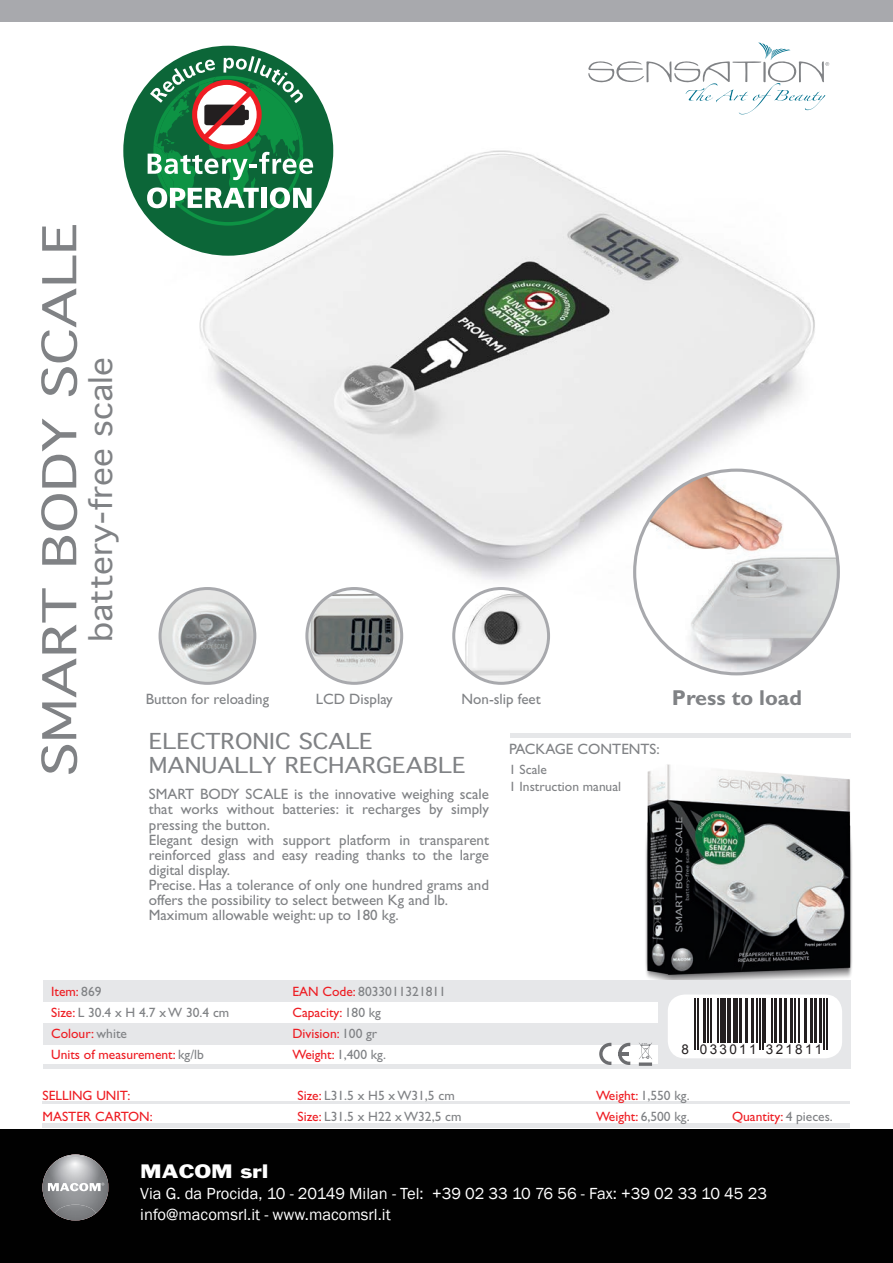
<style>
.page{position:relative;width:893px;height:1263px;background:#fff}
.page>*{position:absolute;margin:0;border:0;box-sizing:border-box;transform-origin:0 0}
.t1{font:45px "Geneva";color:#808285;scale:1.25 1}
.t2{font:30px "Geneva";color:#808285;scale:1.1 1}
.t3{font:700 21.6px "Gill Sans";color:#808285}
.t4{font:21px "Geneva";color:#808285;scale:1.13 1}
.t5{font:18px "Franklin Gothic";color:#fff;scale:1.2 1}
.t6{font:16.5px "Franklin Gothic";color:#fff}
.t7{font:15px/15px "Gill Sans";color:#808285;text-align:justify}
.t8{font:13.5px "Gill Sans";color:#808285}
.t9{font:13.5px "Gill Sans";color:#ee1d23}
.t10{font:13.5px "Arial";letter-spacing:.17em;color:#231f20}
.s1{color:#808285}
.s2{color:#ee1d23}
</style>
<div class="page">
<img style="left:161px;top:119px;width:677px;height:500px">
<img style="left:645px;top:733px;width:207px;height:290px">
<div style="left:0;top:1129px;width:893px;height:134px;background:#010101"></div>
<div style="left:0;top:0;width:893px;height:21px;background:#a8a9ad"></div>
<div style="left:43px;top:980px;width:808px;height:22px;background:#e6e7e9"></div>
<div style="left:43px;top:1023px;width:808px;height:21px;background:#e6e7e9"></div>
<div style="left:43px;top:1064px;width:808px;height:5px;background:#e6e7e9"></div>
<div style="left:658px;top:981px;width:192px;height:86px;background:#e6e7e9"></div>
<div style="left:668px;top:994px;width:174px;height:64px;background:#fff;border-radius:17px"></div>
<div style="left:510px;top:733px;width:340px;height:5px;background:#e6e7e9"></div>
<svg style="left:610px;top:565px;width:23px;height:12px"></svg>
<svg style="left:588px;top:43px;width:241px;height:71px"></svg>
<hr style="left:43px;top:1102px;width:807px;height:2px;background:#e6e7e9">
<hr style="left:43px;top:1123px;width:807px;height:4px;background:#e6e7e9">
<svg style="left:639px;top:1042px;width:13px;height:24px"></svg>
<svg style="left:599px;top:1043px;width:12px;height:22px"></svg>
<svg style="left:618px;top:1043px;width:12px;height:22px"></svg>
<img style="left:160px;top:588px;width:95px;height:95px;border-radius:47px">
<div style="left:159px;top:587px;width:97px;height:98px;border:3px solid #a8a9ad;border-radius:50%"></div>
<img style="left:307px;top:588px;width:95px;height:95px;border-radius:47px">
<div style="left:305px;top:587px;width:98px;height:98px;border:3px solid #a8a9ad;border-radius:50%"></div>
<img style="left:454px;top:588px;width:95px;height:95px;border-radius:47px">
<div style="left:452px;top:587px;width:98px;height:98px;border:3px solid #a8a9ad;border-radius:50%"></div>
<hr style="left:694px;top:999px;width:2px;height:51px;background:#231f20">
<hr style="left:697px;top:999px;width:2px;height:51px;background:#231f20">
<hr style="left:703px;top:999px;width:3px;height:44px;background:#231f20">
<hr style="left:707px;top:999px;width:2px;height:44px;background:#231f20">
<hr style="left:710px;top:999px;width:1px;height:44px;background:#231f20">
<hr style="left:717px;top:999px;width:1px;height:44px;background:#231f20">
<div style="left:720px;top:999px;width:5px;height:44px;background:#231f20"></div>
<hr style="left:727px;top:999px;width:1px;height:44px;background:#231f20">
<hr style="left:730px;top:999px;width:1px;height:44px;background:#231f20">
<hr style="left:734px;top:999px;width:4px;height:44px;background:#231f20">
<hr style="left:739px;top:999px;width:3px;height:44px;background:#231f20">
<hr style="left:745px;top:999px;width:3px;height:44px;background:#231f20">
<hr style="left:751px;top:999px;width:2px;height:44px;background:#231f20">
<hr style="left:756px;top:999px;width:2px;height:44px;background:#231f20">
<hr style="left:759px;top:999px;width:1px;height:51px;background:#231f20">
<hr style="left:762px;top:999px;width:1px;height:51px;background:#231f20">
<hr style="left:765px;top:999px;width:1px;height:44px;background:#231f20">
<hr style="left:772px;top:999px;width:1px;height:44px;background:#231f20">
<hr style="left:774px;top:999px;width:3px;height:44px;background:#231f20">
<hr style="left:779px;top:999px;width:3px;height:44px;background:#231f20">
<hr style="left:784px;top:999px;width:3px;height:44px;background:#231f20">
<hr style="left:790px;top:999px;width:3px;height:44px;background:#231f20">
<hr style="left:794px;top:999px;width:1px;height:44px;background:#231f20">
<hr style="left:798px;top:999px;width:2px;height:44px;background:#231f20">
<hr style="left:804px;top:999px;width:3px;height:44px;background:#231f20">
<hr style="left:810px;top:999px;width:2px;height:44px;background:#231f20">
<hr style="left:814px;top:999px;width:3px;height:44px;background:#231f20">
<hr style="left:819px;top:999px;width:3px;height:44px;background:#231f20">
<hr style="left:824px;top:999px;width:1px;height:51px;background:#231f20">
<hr style="left:826px;top:999px;width:2px;height:51px;background:#231f20">
<svg style="left:43px;top:1154px;width:65px;height:66px"></svg>
<div style="left:123px;top:46px;width:210px;height:210px;background:#0c6638;border-radius:50%"></div>
<svg style="left:147px;top:56px;width:166px;height:170px"></svg>
<img style="left:635px;top:470px;width:203px;height:204px;border-radius:102px">
<p class="t1" style="left:34px;top:777px;width:445px;rotate:-90deg">SMART BODY SCALE</p>
<p class="t2" style="left:84px;top:642px;width:261px;rotate:-90deg">battery-free scale</p>
<p class="t7" style="left:146px;top:692px;width:125px">Button for reloading</p>
<p class="t7" style="left:316px;top:692px;width:78px">LCD Display</p>
<p class="t7" style="left:461px;top:692px;width:81px">Non-slip feet</p>
<p class="t4" style="left:149px;top:730px;width:200px">ELECTRONIC SCALE</p>
<p class="t4" style="left:149px;top:754px;width:282px">MANUALLY RECHARGEABLE</p>
<p class="t7" style="left:149px;top:787px;width:342px">SMART BODY SCALE is the innovative weighing scale that works without batteries: it recharges by simply pressing the button.</p>
<p class="t7" style="left:149px;top:832px;width:342px">Elegant design with support platform in transparent reinforced glass and easy reading thanks to the large digital display.</p>
<p class="t7" style="left:149px;top:877px;width:342px">Precise. Has a tolerance of only one hundred grams and offers the possibility to select between Kg and lb.</p>
<p class="t7" style="left:149px;top:907px;width:251px">Maximum allowable weight: up to 180 kg.</p>
<p class="t7" style="left:509px;top:741px;width:152px">PACKAGE CONTENTS:</p>
<p class="t8" style="left:509px;top:762px;width:39px">1 Scale</p>
<p class="t8" style="left:509px;top:778px;width:113px">1 Instruction manual</p>
<p class="t3" style="left:672px;top:684px;width:132px">Press to load</p>
<p class="t9" style="left:51px;top:983px;width:52px">Item: <span class="s1">869</span></p>
<p class="t8" style="left:51px;top:1004px;width:180px"><span class="s2">Size:</span> L 30.4 x H 4.7 x W 30.4 cm</p>
<p class="t9" style="left:51px;top:1025px;width:77px">Colour: <span class="s1">white</span></p>
<p class="t9" style="left:51px;top:1046px;width:154px">Units of measurement: <span class="s1">kg/lb</span></p>
<p class="t8" style="left:292px;top:983px;width:155px"><span class="s2">EAN Code:</span> 8033011321811</p>
<p class="t9" style="left:292px;top:1004px;width:90px">Capacity: <span class="s1">180 kg</span></p>
<p class="t9" style="left:292px;top:1025px;width:86px">Division: <span class="s1">100 gr</span></p>
<p class="t8" style="left:292px;top:1047px;width:95px"><span class="s2">Weight:</span> 1,400 kg.</p>
<p class="t10" style="left:681px;top:1040px;width:142px">8 033011 321811</p>
<p class="t9" style="left:43px;top:1087px;width:90px">SELLING UNIT:</p>
<p class="t8" style="left:298px;top:1087px;width:159px"><span class="s2">Size:</span> L31.5 x H5 x W31,5 cm</p>
<p class="t8" style="left:596px;top:1087px;width:95px"><span class="s2">Weight:</span> 1,550 kg.</p>
<p class="t9" style="left:43px;top:1108px;width:112px">MASTER CARTON:</p>
<p class="t8" style="left:298px;top:1108px;width:165px"><span class="s2">Size:</span> L31.5 x H22 x W32,5 cm</p>
<p class="t8" style="left:596px;top:1108px;width:95px"><span class="s2">Weight:</span> 6,500 kg.</p>
<p class="t9" style="left:732px;top:1108px;width:102px">Quantity: <span class="s1">4 pieces.</span></p>
<p class="t5" style="left:140px;top:1159px;width:108px">MACOM srl</p>
<p class="t6" style="left:140px;top:1183px;width:628px">Via G. da Procida, 10 - 20149 Milan - Tel: +39 02 33 10 76 56 - Fax: +39 02 33 10 45 23</p>
<p class="t6" style="left:140px;top:1204px;width:252px">info@macomsrl.it - www.macomsrl.it</p>
</div>
